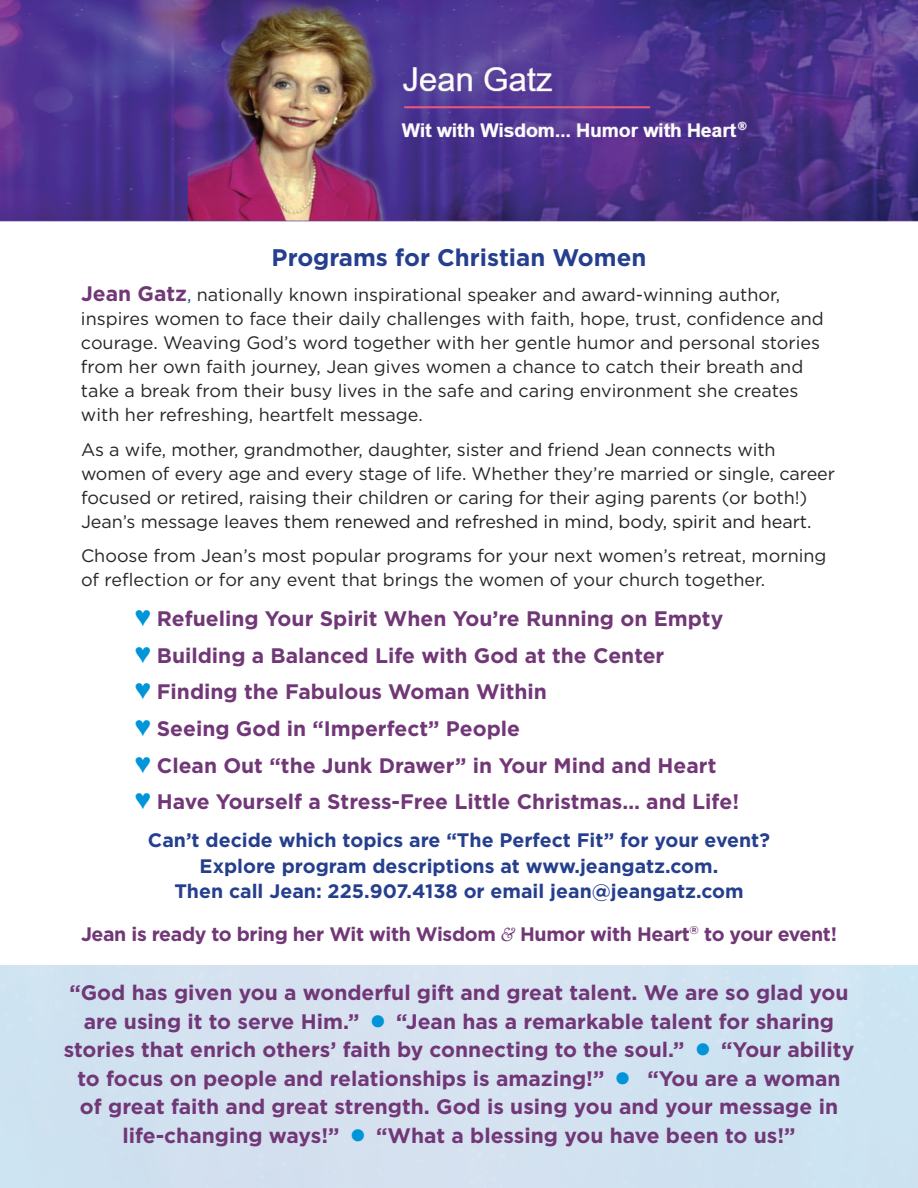
<style>
.page{position:relative;width:918px;height:1188px;background:#fff}
.page>*{position:absolute;margin:0;border:0;box-sizing:border-box;transform-origin:0 0}
.t1{font:700 24px "Gotham";color:#253f8e}
.t2{font:700 21px/36.6px "Gotham";color:#713777}
.t3{font:700 19.5px/25.5px "Gotham";color:#253f8e;text-align:center}
.t4{font:700 19.5px "Gotham";letter-spacing:-.02em;color:#713777}
.t5{font:18px/24px "Gotham";color:#252626}
.s1{font-weight:700;font-size:21px;color:#713777}
.s2{color:#074a81}
.s3{color:#231f20}
.s4{color:#0095d9}
.s5{font-family:"Goudy Old Style T";font-weight:400;font-style:italic}
</style>
<div class="page">
<img style="left:0;top:0;width:918px;height:222px">
<svg style="left:386px;top:1029px;width:21px;height:1px"></svg>
<svg style="left:711px;top:1057px;width:21px;height:1px"></svg>
<svg style="left:631px;top:1086px;width:21px;height:1px"></svg>
<svg style="left:366px;top:1143px;width:21px;height:1px"></svg>
<h1 class="t1" style="left:272px;top:244px;width:376px">Programs for Christian Women</h1>
<p class="t5" style="left:81px;top:282px;width:744px"><span class="s1">Jean Gatz</span><span class="s2">,</span> nationally known inspirational speaker and award-winning author, inspires women to face their daily challenges with faith, hope, trust, confidence and courage. Weaving God’s word together with her gentle humor and personal stories from her own faith journey, Jean gives women a chance to catch their breath and take a break from their busy lives in the safe and caring environment she creates with her refreshing, heartfelt message.</p>
<p class="t5" style="left:81px;top:437px;width:756px">As a wife, mother, grandmother, daughter, sister and friend Jean connects with women of every age and every stage of life. Whether they’re married or single, career focused or retired, raising their children or caring for their aging parents (or both!)<br>Jean’s message le<span class="s3">aves them renewed and refreshed in mind, body, spirit and heart.</span></p>
<p class="t5" style="left:81px;top:544px;width:747px">Choose from Jean’s most popular programs for your next women’s retreat, morning of reflection or for any event that brings the women of your church together.</p>
<p class="t2" style="left:135px;top:600px;width:606px"><span class="s4">♥</span> Refueling Your Spirit When You’re Running on Empty <span class="s4">♥</span> Building a Balanced Life with God at the Center<br><span class="s4">♥</span> Finding the Fabulous Woman Within<br><span class="s4">♥</span> Seeing God in “Imperfect” People<br><span class="s4">♥</span> Clean Out “the Junk Drawer” in Your Mind and Heart<br><span class="s4">♥</span> Have Yourself a Stress-Free Little Christmas… and Life!</p>
<p class="t3" style="left:148px;top:827px;width:624px">Can’t decide which topics are “The Perfect Fit” for your event?<br>Explore program descriptions at www.jeangatz.com.<br>Then call Jean: 225.907.4138 or email jean@jeangatz.com</p>
<p class="t4" style="left:81px;top:923px;width:757px">Jean is ready to bring her Wit with Wisdom <span class="s5">&amp;</span> Humor with Heart<sup>®</sup> to your event!</p>
<p class="t2" style="left:64px;top:978px;width:792px;line-height:28.5px;text-align:center">“God has given you a wonderful gift and great talent. We are so glad you are using it to serve Him.” <span class="s4">●</span> “Jean has a remarkable talent for sharing stories that enrich others’ faith by connecting to the soul.” <span class="s4">●</span> “Your ability to focus on people and relationships is amazing!” <span class="s4">●</span> “You are a woman<br>of great faith and great strength. God is using you and your message in life-changing ways!” <span class="s4">●</span> “What a blessing you have been to us!”</p>
</div>
